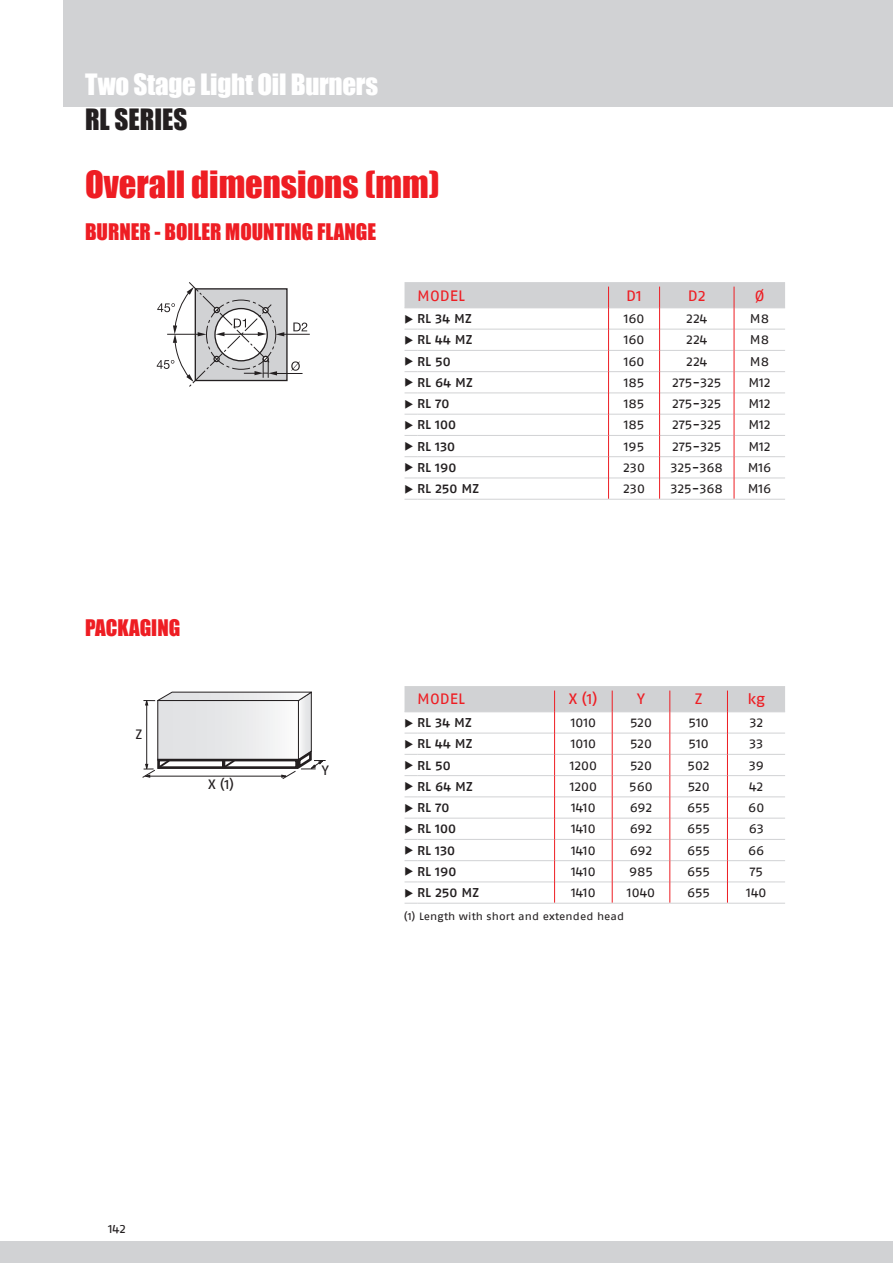
<style>
.page{position:relative;width:893px;height:1263px;background:#fff}
.page>*{position:absolute;margin:0;border:0;box-sizing:border-box;transform-origin:0 0}
.SOTTOtitolo{font:34.5px "Impact";color:#ee1d23}
.TITOLO{font:27px "Impact";letter-spacing:-.01em;color:#fff}
.NOME_prodotto_grigio{font:27px "Impact";color:#231f20}
.ARGOMENTI{font:21px "Impact";color:#ee1d23}
.TESTATA_tabella_Dime{font:15px "Fago Ex Lf";color:#ee1d23}
.t1{font:13.5px "Fago Ex Lf";color:#231f20}
.TESTI_tabella_Dimens{font:12.75px "Fago Ex Lf";letter-spacing:-.005em;color:#231f20}
.TESTI_tabella_Dimens-2{font:500 12.75px "Fago Ex Lf";color:#231f20}
.t2{font:12px "Fago Ex Lf";color:#231f20}
.NOTE{font:10.5px "Fago Ex Lf";letter-spacing:.01em;color:#231f20}
</style>
<div class="page">
<div style="left:64px;top:0;width:829px;height:106px;background:#d1d2d4"></div>
<div style="left:0;top:1242px;width:893px;height:21px;background:#d1d2d4"></div>
<svg style="left:142px;top:691px;width:184px;height:88px"></svg>
<svg style="left:157px;top:282px;width:153px;height:105px"></svg>
<svg style="left:405px;top:282px;width:380px;height:218px"></svg>
<svg style="left:405px;top:686px;width:380px;height:218px"></svg>
<p class="TITOLO" style="left:85px;top:64px;width:294px">Two Stage Light Oil Burners</p>
<p class="NOME_prodotto_grigio" style="left:85px;top:98px;width:104px">RL SERIES</p>
<p class="SOTTOtitolo" style="left:85px;top:158px;width:356px">Overall dimensions (mm)</p>
<p class="ARGOMENTI" style="left:85px;top:216px;width:293px">BURNER - BOILER MOUNTING FLANGE</p>
<p class="TESTATA_tabella_Dime" style="left:417px;top:286px;width:49px">MODEL</p>
<p class="TESTATA_tabella_Dime" style="left:626px;top:286px;width:17px">D1</p>
<p class="TESTATA_tabella_Dime" style="left:688px;top:286px;width:20px">D2</p>
<p class="TESTATA_tabella_Dime" style="left:755px;top:286px;width:11px">Ø</p>
<p class="TESTI_tabella_Dimens-2" style="left:417px;top:311px;width:56px">RL 34 MZ</p>
<p class="TESTI_tabella_Dimens" style="left:624px;top:311px;width:22px">160</p>
<p class="TESTI_tabella_Dimens" style="left:686px;top:311px;width:23px">224</p>
<p class="TESTI_tabella_Dimens" style="left:750px;top:311px;width:21px">M8</p>
<p class="TESTI_tabella_Dimens-2" style="left:417px;top:332px;width:57px">RL 44 MZ</p>
<p class="TESTI_tabella_Dimens" style="left:624px;top:332px;width:22px">160</p>
<p class="TESTI_tabella_Dimens" style="left:686px;top:332px;width:23px">224</p>
<p class="TESTI_tabella_Dimens" style="left:750px;top:332px;width:21px">M8</p>
<p class="TESTI_tabella_Dimens-2" style="left:417px;top:353px;width:35px">RL 50</p>
<p class="TESTI_tabella_Dimens" style="left:624px;top:354px;width:22px">160</p>
<p class="TESTI_tabella_Dimens" style="left:686px;top:354px;width:23px">224</p>
<p class="TESTI_tabella_Dimens" style="left:750px;top:354px;width:21px">M8</p>
<p class="TESTI_tabella_Dimens-2" style="left:417px;top:375px;width:57px">RL 64 MZ</p>
<p class="TESTI_tabella_Dimens" style="left:624px;top:375px;width:22px">185</p>
<p class="TESTI_tabella_Dimens" style="left:672px;top:375px;width:51px">275-325</p>
<p class="TESTI_tabella_Dimens" style="left:748px;top:375px;width:24px">M12</p>
<p class="TESTI_tabella_Dimens-2" style="left:417px;top:396px;width:34px">RL 70</p>
<p class="TESTI_tabella_Dimens" style="left:624px;top:396px;width:22px">185</p>
<p class="TESTI_tabella_Dimens" style="left:672px;top:396px;width:51px">275-325</p>
<p class="TESTI_tabella_Dimens" style="left:748px;top:396px;width:24px">M12</p>
<p class="TESTI_tabella_Dimens-2" style="left:417px;top:417px;width:40px">RL 100</p>
<p class="TESTI_tabella_Dimens" style="left:624px;top:417px;width:22px">185</p>
<p class="TESTI_tabella_Dimens" style="left:672px;top:417px;width:51px">275-325</p>
<p class="TESTI_tabella_Dimens" style="left:748px;top:417px;width:24px">M12</p>
<p class="TESTI_tabella_Dimens-2" style="left:417px;top:439px;width:39px">RL 130</p>
<p class="TESTI_tabella_Dimens" style="left:624px;top:439px;width:22px">195</p>
<p class="TESTI_tabella_Dimens" style="left:672px;top:439px;width:51px">275-325</p>
<p class="TESTI_tabella_Dimens" style="left:748px;top:439px;width:24px">M12</p>
<p class="TESTI_tabella_Dimens-2" style="left:417px;top:460px;width:41px">RL 190</p>
<p class="TESTI_tabella_Dimens" style="left:623px;top:460px;width:23px">230</p>
<p class="TESTI_tabella_Dimens" style="left:670px;top:460px;width:54px">325-368</p>
<p class="TESTI_tabella_Dimens" style="left:748px;top:460px;width:25px">M16</p>
<p class="TESTI_tabella_Dimens-2" style="left:417px;top:481px;width:63px">RL 250 MZ</p>
<p class="TESTI_tabella_Dimens" style="left:623px;top:481px;width:23px">230</p>
<p class="TESTI_tabella_Dimens" style="left:670px;top:481px;width:54px">325-368</p>
<p class="TESTI_tabella_Dimens" style="left:748px;top:481px;width:25px">M16</p>
<p class="ARGOMENTI" style="left:85px;top:611px;width:97px">PACKAGING</p>
<p class="t1" style="left:135px;top:726px;width:8px">Z</p>
<p class="t1" style="left:208px;top:776px;width:27px">X (1)</p>
<p class="t1" style="left:322px;top:762px;width:9px">Y</p>
<p class="TESTATA_tabella_Dime" style="left:417px;top:690px;width:49px">MODEL</p>
<p class="TESTATA_tabella_Dime" style="left:569px;top:690px;width:30px">X (1)</p>
<p class="TESTATA_tabella_Dime" style="left:637px;top:690px;width:9px">Y</p>
<p class="TESTATA_tabella_Dime" style="left:695px;top:690px;width:9px">Z</p>
<p class="TESTATA_tabella_Dime" style="left:747px;top:690px;width:19px">kg</p>
<p class="TESTI_tabella_Dimens-2" style="left:417px;top:715px;width:56px">RL 34 MZ</p>
<p class="TESTI_tabella_Dimens" style="left:571px;top:715px;width:27px">1010</p>
<p class="TESTI_tabella_Dimens" style="left:630px;top:715px;width:23px">520</p>
<p class="TESTI_tabella_Dimens" style="left:688px;top:715px;width:22px">510</p>
<p class="TESTI_tabella_Dimens" style="left:749px;top:715px;width:15px">32</p>
<p class="TESTI_tabella_Dimens-2" style="left:417px;top:736px;width:57px">RL 44 MZ</p>
<p class="TESTI_tabella_Dimens" style="left:571px;top:736px;width:27px">1010</p>
<p class="TESTI_tabella_Dimens" style="left:630px;top:736px;width:23px">520</p>
<p class="TESTI_tabella_Dimens" style="left:688px;top:736px;width:22px">510</p>
<p class="TESTI_tabella_Dimens" style="left:749px;top:736px;width:16px">33</p>
<p class="TESTI_tabella_Dimens-2" style="left:417px;top:757px;width:35px">RL 50</p>
<p class="TESTI_tabella_Dimens" style="left:570px;top:757px;width:29px">1200</p>
<p class="TESTI_tabella_Dimens" style="left:630px;top:757px;width:23px">520</p>
<p class="TESTI_tabella_Dimens" style="left:688px;top:757px;width:24px">502</p>
<p class="TESTI_tabella_Dimens" style="left:749px;top:757px;width:17px">39</p>
<p class="TESTI_tabella_Dimens-2" style="left:417px;top:779px;width:57px">RL 64 MZ</p>
<p class="TESTI_tabella_Dimens" style="left:570px;top:779px;width:29px">1200</p>
<p class="TESTI_tabella_Dimens" style="left:629px;top:779px;width:25px">560</p>
<p class="TESTI_tabella_Dimens" style="left:688px;top:779px;width:23px">520</p>
<p class="TESTI_tabella_Dimens" style="left:749px;top:779px;width:16px">42</p>
<p class="TESTI_tabella_Dimens-2" style="left:417px;top:800px;width:34px">RL 70</p>
<p class="TESTI_tabella_Dimens" style="left:571px;top:800px;width:26px">1410</p>
<p class="TESTI_tabella_Dimens" style="left:630px;top:800px;width:24px">692</p>
<p class="TESTI_tabella_Dimens" style="left:687px;top:800px;width:24px">655</p>
<p class="TESTI_tabella_Dimens" style="left:748px;top:800px;width:18px">60</p>
<p class="TESTI_tabella_Dimens-2" style="left:417px;top:821px;width:40px">RL 100</p>
<p class="TESTI_tabella_Dimens" style="left:571px;top:821px;width:26px">1410</p>
<p class="TESTI_tabella_Dimens" style="left:630px;top:821px;width:24px">692</p>
<p class="TESTI_tabella_Dimens" style="left:687px;top:821px;width:24px">655</p>
<p class="TESTI_tabella_Dimens" style="left:749px;top:821px;width:17px">63</p>
<p class="TESTI_tabella_Dimens-2" style="left:417px;top:842px;width:39px">RL 130</p>
<p class="TESTI_tabella_Dimens" style="left:571px;top:842px;width:26px">1410</p>
<p class="TESTI_tabella_Dimens" style="left:630px;top:842px;width:24px">692</p>
<p class="TESTI_tabella_Dimens" style="left:687px;top:842px;width:24px">655</p>
<p class="TESTI_tabella_Dimens" style="left:748px;top:842px;width:18px">66</p>
<p class="TESTI_tabella_Dimens-2" style="left:417px;top:864px;width:41px">RL 190</p>
<p class="TESTI_tabella_Dimens" style="left:571px;top:864px;width:26px">1410</p>
<p class="TESTI_tabella_Dimens" style="left:629px;top:864px;width:26px">985</p>
<p class="TESTI_tabella_Dimens" style="left:687px;top:864px;width:24px">655</p>
<p class="TESTI_tabella_Dimens" style="left:749px;top:864px;width:15px">75</p>
<p class="TESTI_tabella_Dimens-2" style="left:417px;top:885px;width:63px">RL 250 MZ</p>
<p class="TESTI_tabella_Dimens" style="left:571px;top:885px;width:26px">1410</p>
<p class="TESTI_tabella_Dimens" style="left:627px;top:885px;width:30px">1040</p>
<p class="TESTI_tabella_Dimens" style="left:687px;top:885px;width:24px">655</p>
<p class="TESTI_tabella_Dimens" style="left:746px;top:885px;width:22px">140</p>
<p class="NOTE" style="left:404px;top:910px;width:222px">(1) Length with short and extended head</p>
<p class="t2" style="left:108px;top:1222px;width:19px">142</p>
</div>
